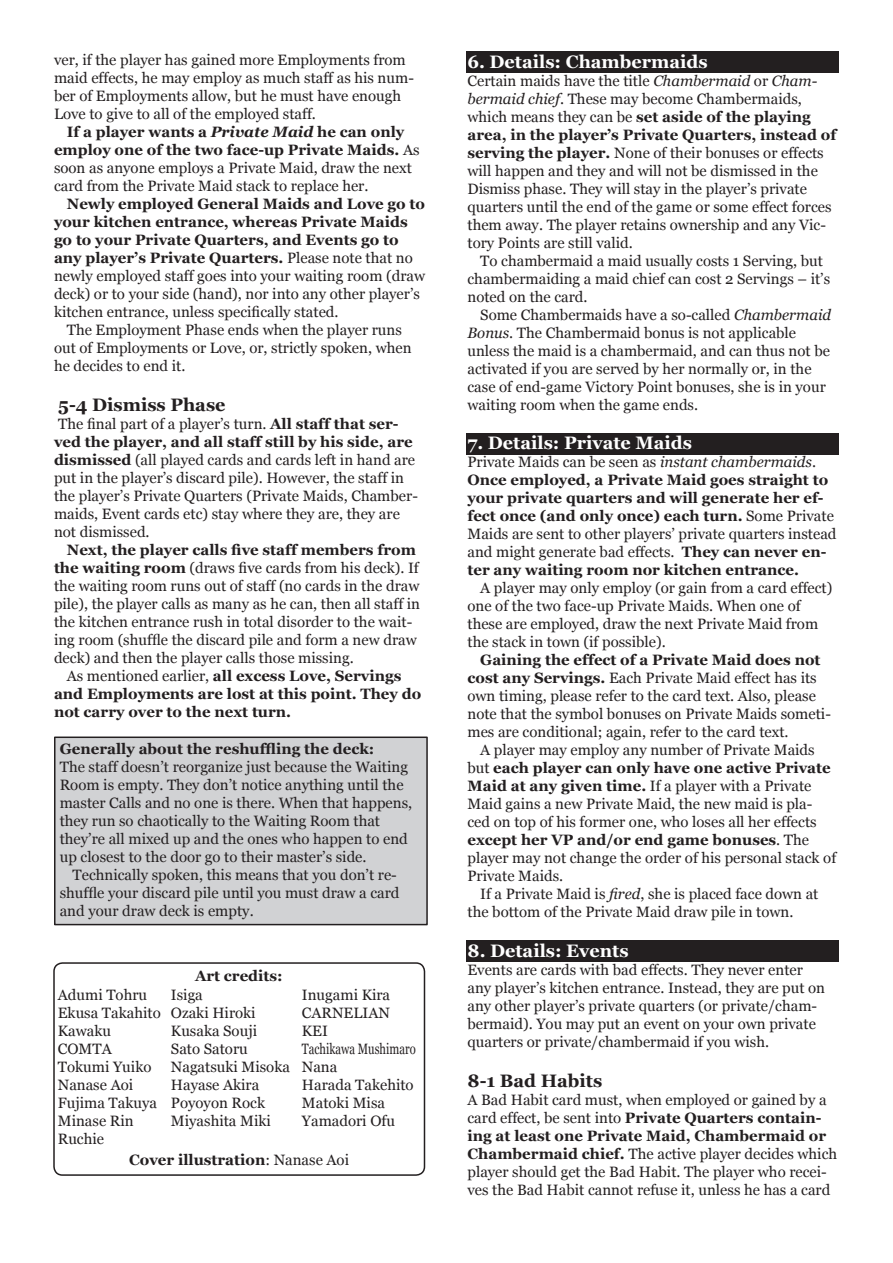
<style>
.page{position:relative;width:893px;height:1263px;background:#fff}
.page>*{position:absolute;margin:0;border:0;box-sizing:border-box;transform-origin:0 0}
.t1{font:700 18px "Georgia";color:#fff}
.t2{font:700 18px "Georgia";color:#231f20}
.t3{font:15px/18px "Georgia";color:#231f20}
.t4{font:700 15px/18px "Georgia";color:#231f20}
.s1{font-weight:700}
.s2{font-weight:700;font-style:italic}
.s3{font-weight:400}
.s4{font-style:italic}
.s5{font-weight:400;font-style:italic}
</style>
<div class="page">
<div style="left:466px;top:940px;width:373px;height:22px;background:#231f20"></div>
<div style="left:466px;top:52px;width:373px;height:21px;background:#231f20"></div>
<div style="left:466px;top:433px;width:373px;height:21px;background:#231f20"></div>
<div style="left:55px;top:737px;width:372px;height:187px;background:#d1d2d4"></div>
<div style="left:54px;top:736px;width:374px;height:189px;border:2px solid #231f20"></div>
<svg style="left:53px;top:962px;width:373px;height:213px"></svg>
<p class="t3" style="left:54px;top:51px;width:362px">ver, if the player has gained more Employments from maid effects, he may employ as much staff as his num&shy;ber of Employments allow, but he must have enough Love to give to all of the employed staff.</p>
<p class="t3" style="left:54px;top:123px;width:367px;text-indent:13px"><span class="s1">If a player wants a</span> <span class="s2">Private Maid</span> <span class="s1">he can only employ one of the two face-up Private Maids.</span> As soon as anyone employs a Private Maid, draw the next card from the Private Maid stack to replace her.</p>
<p class="t4" style="left:67px;top:195px;width:360px">Newly employed General Maids and Love go to</p>
<p class="t4" style="left:54px;top:213px;width:355px">your kitchen entrance, whereas Private Maids</p>
<p class="t4" style="left:54px;top:231px;width:346px">go to your Private Quarters, and Events go to</p>
<p class="t4" style="left:54px;top:249px;width:360px">any player’s Private Quarters. <span class="s3">Please note that no</span></p>
<p class="t3" style="left:54px;top:267px;width:373px">newly employed staff goes into your waiting room (draw</p>
<p class="t3" style="left:54px;top:285px;width:367px">deck) or to your side (hand), nor into any other player’s</p>
<p class="t3" style="left:54px;top:303px;width:286px">kitchen entrance, unless specifically stated.</p>
<p class="t3" style="left:67px;top:321px;width:337px">The Employment Phase ends when the player runs</p>
<p class="t3" style="left:54px;top:339px;width:359px">out of Employments or Love, or, strictly spoken, when</p>
<p class="t3" style="left:54px;top:357px;width:133px">he decides to end it.</p>
<p class="t2" style="left:58px;top:393px;width:169px">5-4 Dismiss Phase</p>
<p class="t3" style="left:54px;top:415px;width:365px">The final part of a player’s turn. <span class="s1">All staff that ser&shy;ved the player, and all staff still by his side, are dismissed</span> (all played cards and cards left in hand are put in the player’s discard pile). However, the staff in the player’s Private Quarters (Private Maids, Chamber&shy;maids, Event cards etc) stay where they are, they are not dismissed.</p>
<p class="t3" style="left:54px;top:541px;width:368px;text-indent:13px"><span class="s1">Next, the player calls five staff members from the waiting room</span> (draws five cards from his deck). If the waiting room runs out of staff (no cards in the draw pile), the player calls as many as he can, then all staff in the kitchen entrance rush in total disorder to the wait&shy;ing room (shuffle the discard pile and form a new draw deck) and then the player calls those missing.</p>
<p class="t4" style="left:54px;top:667px;width:369px;text-indent:13px"><span class="s3">As mentioned earlier,</span> all excess Love, Servings and Employments are lost at this point. They do not carry over to the next turn.</p>
<p class="t4" style="left:60px;top:739px;width:316px">Generally about the reshuffling the deck:</p>
<p class="t3" style="left:60px;top:758px;width:354px">The staff doesn’t reorganize just because the Waiting Room is empty. They don’t notice anything until the master Calls and no one is there. When that happens, they run so chaotically to the Waiting Room that they’re all mixed up and the ones who happen to end up closest to the door go to their master’s side.</p>
<p class="t3" style="left:60px;top:866px;width:341px;text-indent:13px">Technically spoken, this means that you don’t re&shy;shuffle your discard pile until you must draw a card and your draw deck is empty.</p>
<p class="t4" style="left:195px;top:967px;width:89px">Art credits:</p>
<p class="t3" style="left:58px;top:986px;width:104px">Adumi Tohru<br>Ekusa Takahito<br>Kawaku<br>COMTA<br>Tokumi Yuiko<br>Nanase Aoi<br>Fujima Takuya<br>Minase Rin<br>Ruchie</p>
<p class="t3" style="left:171px;top:986px;width:121px">Isiga<br>Ozaki Hiroki<br>Kusaka Souji<br>Sato Satoru<br>Nagatsuki Misoka<br>Hayase Akira<br>Poyoyon Rock<br>Miyashita Miki</p>
<p class="t3" style="left:302px;top:986px;width:115px">Inugami Kira<br>CARNELIAN<br>KEI<br>Tachikawa Mushimaro<br>Nana<br>Harada Takehito<br>Matoki Misa<br>Yamadori Ofu</p>
<p class="t4" style="left:129px;top:1151px;width:221px">Cover illustration<span class="s3">: Nanase Aoi</span></p>
<p class="t1" style="left:467px;top:50px;width:242px">6. Details: Chambermaids</p>
<p class="t3" style="left:467px;top:72px;width:370px">Certain maids have the title <span class="s4">Chambermaid</span> or <span class="s4">Cham&shy;bermaid chief</span>. These may become Chambermaids, which means they can be <span class="s1">set aside of the playing area, in the player’s Private Quarters, instead of serving the player.</span> None of their bonuses or effects will happen and they and will not be dismissed in the Dismiss phase. They will stay in the player’s private quarters until the end of the game or some effect forces them away. The player retains ownership and any Vic&shy;tory Points are still valid.</p>
<p class="t3" style="left:467px;top:252px;width:364px;text-indent:13px">To chambermaid a maid usually costs 1 Serving, but chambermaiding a maid chief can cost 2 Servings – it’s noted on the card.</p>
<p class="t3" style="left:467px;top:306px;width:365px;text-indent:13px">Some Chambermaids have a so-called <span class="s4">Chambermaid Bonus</span>. The Chambermaid bonus is not applicable unless the maid is a chambermaid, and can thus not be activated if you are served by her normally or, in the case of end-game Victory Point bonuses, she is in your waiting room when the game ends.</p>
<p class="t1" style="left:467px;top:431px;width:226px">7. Details: Private Maids</p>
<p class="t4" style="left:467px;top:453px;width:370px"><span class="s3">Private Maids can be seen as</span> <span class="s5">instant chambermaids</span><span class="s3">.<br></span>Once employed, a Private Maid goes straight to your private quarters and will generate her ef&shy;fect once (and only once) each turn. <span class="s3">Some Private Maids are sent to other players’ private quarters instead and might generate bad effects.</span> They can never en&shy;ter any waiting room nor kitchen entrance.</p>
<p class="t3" style="left:467px;top:579px;width:366px;text-indent:13px">A player may only employ (or gain from a card effect) one of the two face-up Private Maids. When one of these are employed, draw the next Private Maid from the stack in town (if possible).</p>
<p class="t3" style="left:467px;top:651px;width:365px;text-indent:13px"><span class="s1">Gaining the effect of a Private Maid does not cost any Servings.</span> Each Private Maid effect has its own timing, please refer to the card text. Also, please note that the symbol bonuses on Private Maids someti&shy;mes are conditional; again, refer to the card text.</p>
<p class="t3" style="left:467px;top:741px;width:370px;text-indent:13px">A player may employ any number of Private Maids but <span class="s1">each player can only have one active Private Maid at any given time.</span> If a player with a Private Maid gains a new Private Maid, the new maid is pla&shy;ced on top of his former one, who loses all her effects <span class="s1">except her VP and/or end game bonuses</span>. The player may not change the order of his personal stack of Private Maids.</p>
<p class="t3" style="left:467px;top:885px;width:352px;text-indent:13px">If a Private Maid is <span class="s4">fired</span>, she is placed face down at the bottom of the Private Maid draw pile in town.</p>
<p class="t1" style="left:467px;top:939px;width:163px">8. Details: Events</p>
<p class="t3" style="left:467px;top:961px;width:359px">Events are cards with bad effects. They never enter any player’s kitchen entrance. Instead, they are put on any other player’s private quarters (or private/cham&shy;bermaid). You may put an event on your own private quarters or private/chambermaid if you wish.</p>
<p class="t2" style="left:467px;top:1069px;width:136px">8-1 Bad Habits</p>
<p class="t3" style="left:467px;top:1091px;width:371px">A Bad Habit card must, when employed or gained by a card effect, be sent into <span class="s1">Private Quarters contain&shy;ing at least one Private Maid, Chambermaid or Chambermaid chief.</span> The active player decides which player should get the Bad Habit. The player who recei&shy;ves the Bad Habit cannot refuse it, unless he has a card</p>
</div>
